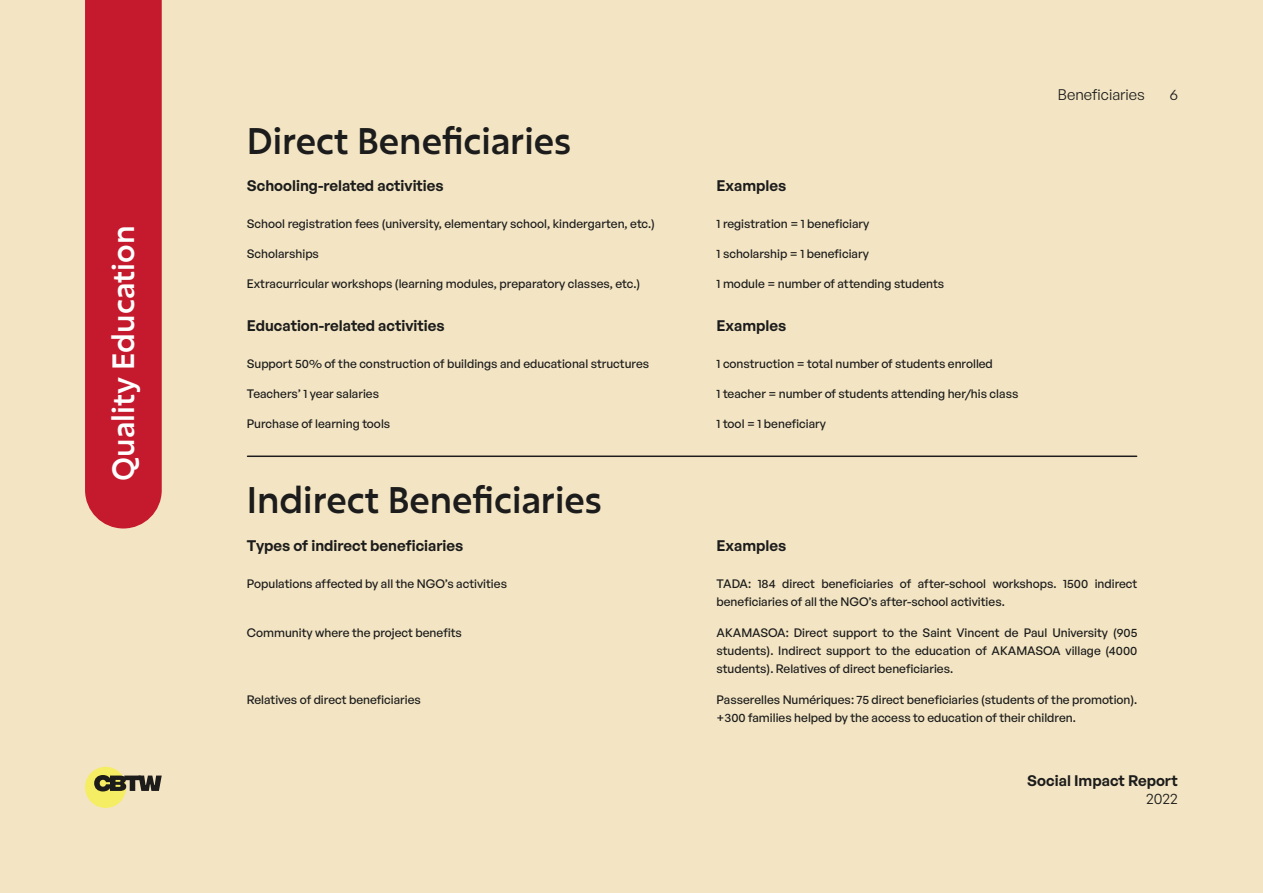
<style>
.page{position:relative;width:1263px;height:893px;background:#f3e5c3}
.page>*{position:absolute;margin:0;border:0;box-sizing:border-box;transform-origin:0 0}
.t1{font:500 36px "Excon";color:#1c1c1c}
.t2{font:500 30px "Excon";color:#fff}
.t3{font:600 15px "General Sans";color:#1c1c1c}
.t4{font:15px "General Sans";color:#1c1c1c}
.t5{font:500 12px/18px "General Sans";color:#1c1c1c}
</style>
<div class="page">
<div style="left:85px;top:767px;width:41px;height:41px;background:#f5ed63;border-radius:50%"></div>
<svg style="left:94px;top:775px;width:68px;height:16px"></svg>
<hr style="left:248px;top:455px;width:889px;height:2px;background:#1c1c1c">
<div style="left:85px;top:0;width:77px;height:528px;background:#c5192d"></div>
<h2 class="t2" style="left:103px;top:481px;width:257px;rotate:-90deg">Quality Education</h2>
<p class="t4" style="left:1058px;top:85px;width:89px">Beneficiaries</p>
<p class="t4" style="left:1170px;top:85px;width:10px">6</p>
<h1 class="t1" style="left:247px;top:117px;width:326px">Direct Beneficiaries</h1>
<p class="t3" style="left:247px;top:176px;width:198px">Schooling-related activities</p>
<p class="t3" style="left:716px;top:176px;width:71px">Examples</p>
<p class="t5" style="left:247px;top:215px;width:410px">School registration fees (university, elementary school, kindergarten, etc.)</p>
<p class="t5" style="left:716px;top:215px;width:154px">1 registration = 1 beneficiary</p>
<p class="t5" style="left:247px;top:245px;width:74px">Scholarships</p>
<p class="t5" style="left:716px;top:245px;width:154px">1 scholarship = 1 beneficiary</p>
<p class="t5" style="left:247px;top:274px;width:395px">Extracurricular workshops (learning modules, preparatory classes, etc.)</p>
<p class="t5" style="left:716px;top:274px;width:229px">1 module = number of attending students</p>
<p class="t3" style="left:247px;top:316px;width:199px">Education-related activities</p>
<p class="t3" style="left:716px;top:316px;width:71px">Examples</p>
<p class="t5" style="left:247px;top:355px;width:404px">Support 50% of the construction of buildings and educational structures</p>
<p class="t5" style="left:716px;top:355px;width:278px">1 construction = total number of students enrolled</p>
<p class="t5" style="left:247px;top:384px;width:134px">Teachers’ 1 year salaries</p>
<p class="t5" style="left:716px;top:384px;width:303px">1 teacher = number of students attending her/his class</p>
<p class="t5" style="left:247px;top:414px;width:145px">Purchase of learning tools</p>
<p class="t5" style="left:716px;top:414px;width:111px">1 tool = 1 beneficiary</p>
<h1 class="t1" style="left:247px;top:477px;width:356px">Indirect Beneficiaries</h1>
<p class="t3" style="left:247px;top:536px;width:218px">Types of indirect beneficiaries</p>
<p class="t3" style="left:716px;top:536px;width:71px">Examples</p>
<p class="t5" style="left:247px;top:575px;width:262px">Populations affected by all the NGO’s activities</p>
<p class="t5" style="left:716px;top:575px;width:422px">TADA: 184 direct beneficiaries of after-school workshops. 1500 indirect beneficiaries of all the NGO’s after-school activities.</p>
<p class="t5" style="left:247px;top:623px;width:217px">Community where the project benefits</p>
<p class="t5" style="left:247px;top:690px;width:176px">Relatives of direct beneficiaries</p>
<p class="t5" style="left:716px;top:623px;width:422px;text-align:justify">AKAMASOA: Direct support to the Saint Vincent de Paul University (905 students). Indirect support to the education of AKAMASOA village (4000 students). Relatives of direct beneficiaries.</p>
<p class="t5" style="left:716px;top:690px;width:422px">Passerelles Numériques: 75 direct beneficiaries (students of the promotion). +300 families helped by the access to education of their children.</p>
<p class="t3" style="left:1027px;top:771px;width:152px">Social Impact Report</p>
<p class="t4" style="left:1146px;top:789px;width:33px">2022</p>
</div>
